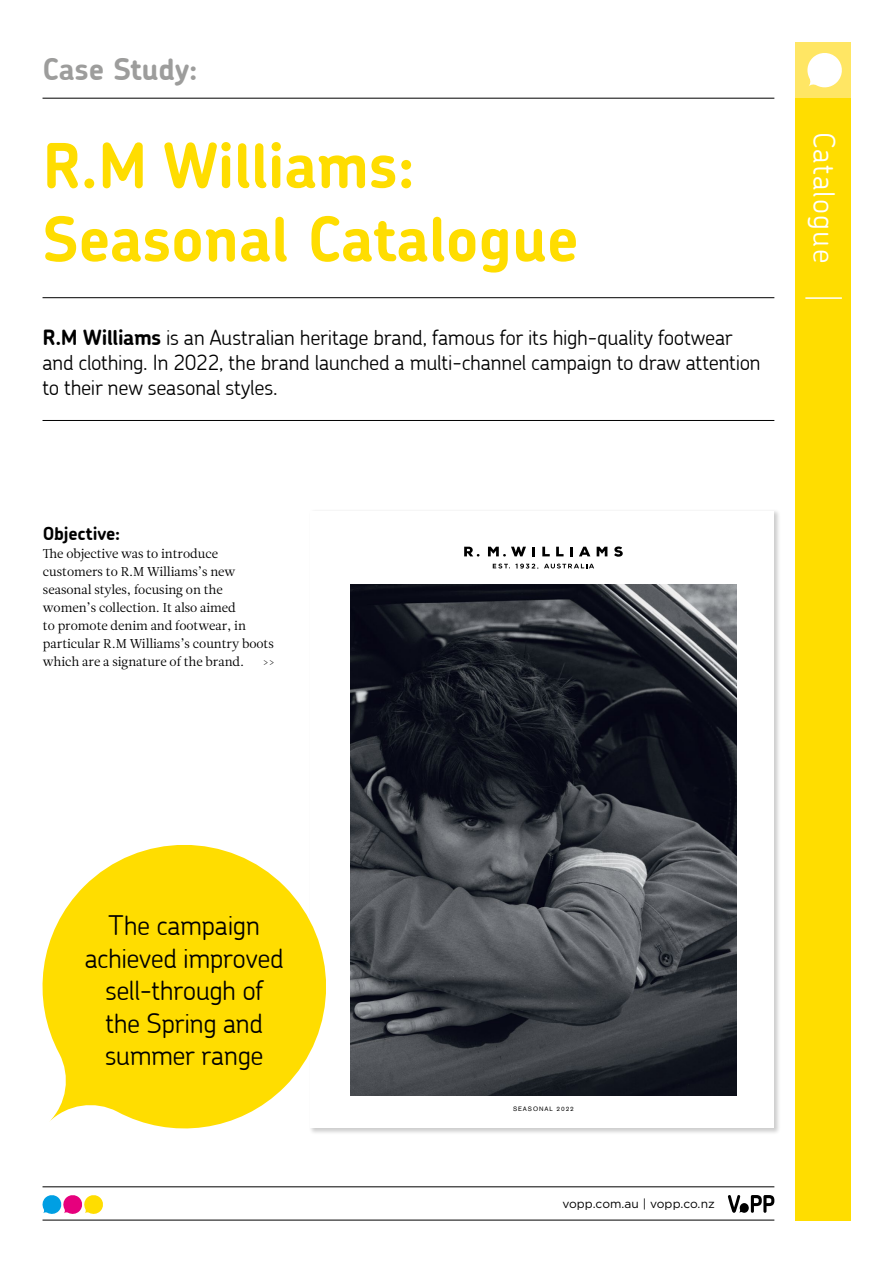
<style>
.page{position:relative;width:893px;height:1263px;background:#fff}
.page>*{position:absolute;margin:0;border:0;box-sizing:border-box;transform-origin:0 0}
.t1{font:700 61.5px/73.5px "Chevin";color:#fd0}
.t2{font:700 30px "Chevin";letter-spacing:-.005em;color:#9d9d9c}
.t3{font:300 30px "Chevin";letter-spacing:.035em;color:#fff}
.t4{font:300 27px/32.4px "Chevin";letter-spacing:-.02em;color:#000;text-align:center}
.t5{font:300 21px/25.2px "Chevin";letter-spacing:-.015em;color:#000}
.t6{font:700 18px "Chevin";letter-spacing:-.01em;color:#000}
.t7{font:12.75px/18px "Leitura News Roman 1";letter-spacing:-.005em;color:#000}
.t8{font:12px "Gotham";letter-spacing:.005em;color:#000}
.t9{font:6.3px "Akzidenz Grotesk BE";letter-spacing:.15em;color:#000}
.s1{font-weight:700}
</style>
<div class="page">
<hr style="left:43px;top:1186px;width:731px;height:1px;background:#000">
<hr style="left:43px;top:1220px;width:731px;height:1px;background:#000">
<svg style="left:728px;top:1195px;width:46px;height:18px"></svg>
<svg style="left:42px;top:1195px;width:61px;height:19px"></svg>
<hr style="left:43px;top:420px;width:731px;height:1px;background:#000">
<hr style="left:43px;top:297px;width:731px;height:1px;background:#000">
<hr style="left:43px;top:98px;width:731px;height:1px;background:#000">
<div style="left:795px;top:43px;width:56px;height:1178px;background:#fd0"></div>
<div style="left:795px;top:43px;width:56px;height:55px;background:#ffe664"></div>
<svg style="left:807px;top:53px;width:35px;height:35px"></svg>
<hr style="left:805px;top:297px;width:37px;height:2px;background:#fff">
<div style="left:308px;top:509px;width:473px;height:626px;background:#000;opacity:.2"></div>
<div style="left:311px;top:511px;width:463px;height:617px;background:#fff"></div>
<img style="left:350px;top:584px;width:387px;height:511px">
<svg style="left:464px;top:547px;width:16px;height:9px"></svg>
<svg style="left:488px;top:547px;width:38px;height:9px"></svg>
<svg style="left:532px;top:547px;width:3px;height:9px"></svg>
<svg style="left:542px;top:547px;width:8px;height:9px"></svg>
<svg style="left:556px;top:547px;width:8px;height:9px"></svg>
<svg style="left:570px;top:547px;width:3px;height:9px"></svg>
<svg style="left:579px;top:547px;width:11px;height:9px"></svg>
<svg style="left:597px;top:547px;width:10px;height:9px"></svg>
<svg style="left:614px;top:546px;width:9px;height:11px"></svg>
<svg style="left:544px;top:564px;width:50px;height:4px"></svg>
<svg style="left:493px;top:564px;width:45px;height:5px"></svg>
<svg style="left:42px;top:831px;width:298px;height:304px;fill:#fd0"></svg>
<h2 class="t2" style="left:43px;top:49px;width:157px">Case Study:</h2>
<h1 class="t1" style="left:43px;top:128px;width:538px">R.M Williams:<br>Seasonal Catalogue</h1>
<h3 class="t5" style="left:43px;top:324px;width:720px"><span class="s1">R.M Williams</span> is an Australian heritage brand, famous for its high-quality footwear and clothing. In 2022, the brand launched a multi-channel campaign to draw attention to their new seasonal styles.</h3>
<h2 class="t3" style="left:844px;top:132px;width:132px;rotate:90deg">Catalogue</h2>
<h3 class="t6" style="left:43px;top:522px;width:79px">Objective:</h3>
<p class="t7" style="left:43px;top:545px;width:232px">The objective was to introduce customers to R.M Williams’s new seasonal styles, focusing on the women’s collection. It also aimed<br>to promote denim and footwear, in particular R.M Williams’s country boots which are a signature of the brand.</p>
<p class="t7" style="left:263px;top:653px;width:14px">&gt;&gt;</p>
<h3 class="t4" style="left:85px;top:909px;width:200px">The campaign achieved improved sell-through of the Spring and summer range</h3>
<p class="t9" style="left:513px;top:1105px;width:62px">SEASONAL 2022</p>
<p class="t8" style="left:562px;top:1196px;width:154px">vopp.com.au | vopp.co.nz</p>
</div>
